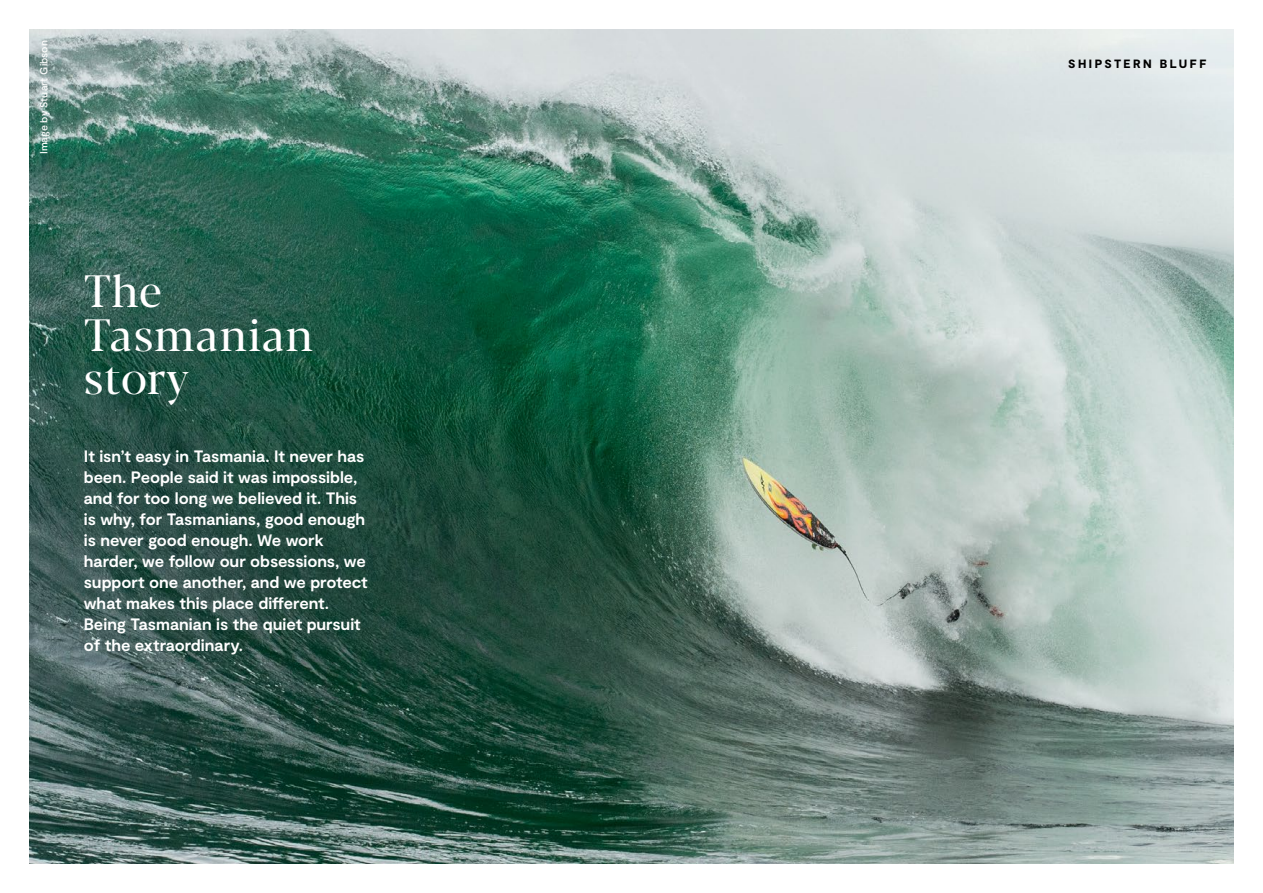
<style>
.page{position:relative;width:1263px;height:893px;background:#fff}
.page>*{position:absolute;margin:0;border:0;box-sizing:border-box;transform-origin:0 0}
.WB_Heading{font:45px/43.5px "Blacker Display";letter-spacing:.025em;color:#fff}
.WB_INTRO_COPY{font:700 16.5px/21px "Moderat";letter-spacing:-.005em;color:#fff}
.t1{font:900 12px "Moderat";letter-spacing:.205em;color:#000}
.t2{font:500 10.5px "Moderat";letter-spacing:.005em;color:#fff}
</style>
<div class="page">
<img style="left:30px;top:30px;width:1203px;height:833px">
<p class="t2" style="left:38px;top:154px;width:115px;rotate:-90deg">Image by Stuart Gibson</p>
<h1 class="WB_Heading" style="left:84px;top:271px;width:231px">The<br>Tasmanian story</h1>
<p class="WB_INTRO_COPY" style="left:84px;top:447px;width:285px">It isn’t easy in Tasmania. It never has been. People said it was impossible, and for too long we believed it. This is why, for Tasmanians, good enough is never good enough. We work harder, we follow our obsessions, we support one another, and we protect what makes this place different.<br>Being Tasmanian is the quiet pursuit of the extraordinary.</p>
<p class="t1" style="left:1068px;top:57px;width:140px">SHIPSTERN BLUFF</p>
</div>
